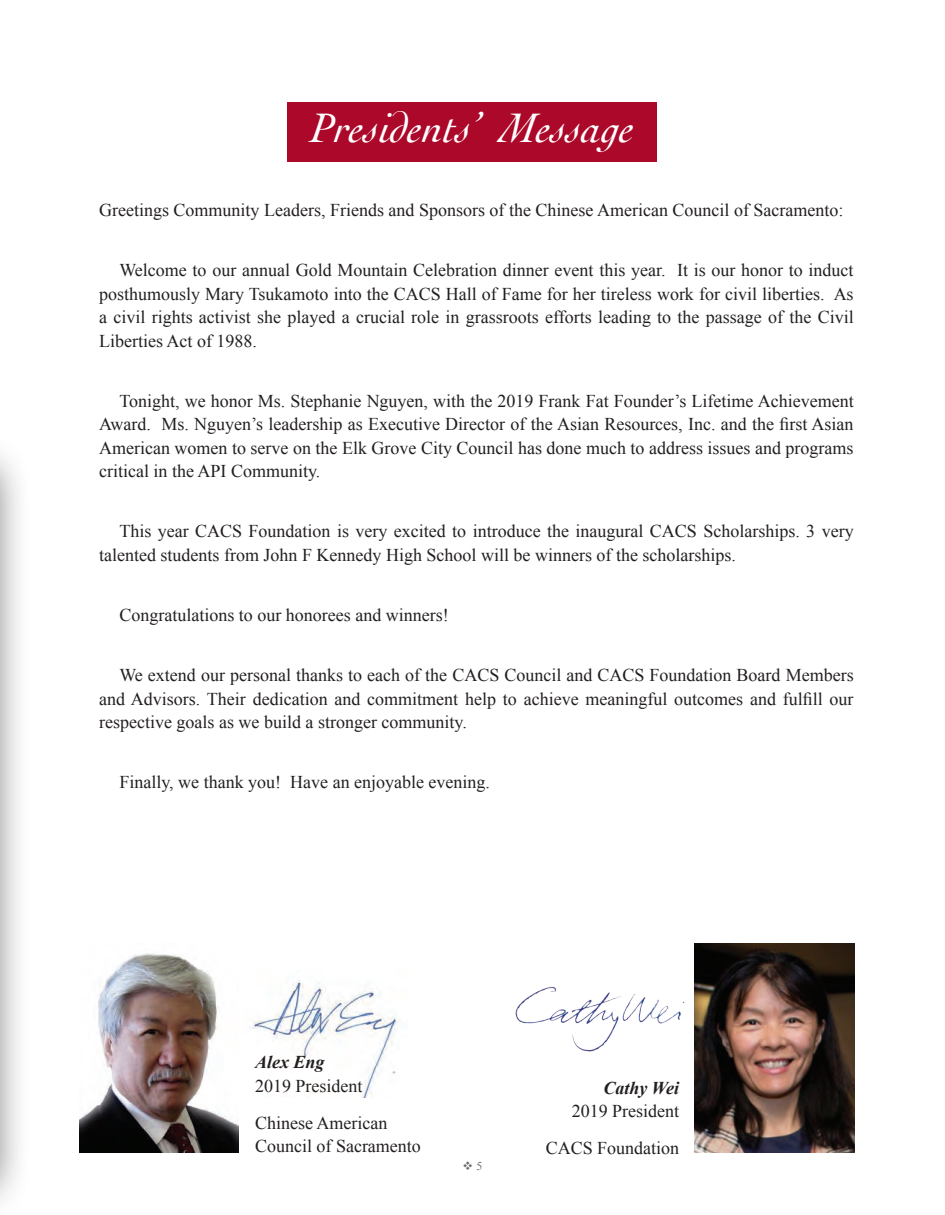
<style>
.page{position:relative;width:945px;height:1215px;background:#fff}
.page>*{position:absolute;margin:0;border:0;box-sizing:border-box;transform-origin:0 0}
.t1{font:italic 43.2px "Cochin";color:#fff}
.t2{font:18px/23.4px "Times New Roman";color:#231f20;text-align:justify}
.t3{font:italic 700 18px "Times New Roman";color:#231f20}
.t4{font:12px "Times New Roman";color:#6c6d70}
</style>
<div class="page">
<img style="left:250px;top:980px;width:149px;height:118px">
<div style="left:0;top:433px;width:31px;height:782px;background:#231f20;opacity:.75"></div>
<div style="left:288px;top:102px;width:369px;height:60px;background:#ac082a"></div>
<img style="left:79px;top:953px;width:160px;height:199px">
<img style="left:694px;top:944px;width:160px;height:208px">
<img style="left:515px;top:969px;width:182px;height:91px">
<h1 class="t1" style="left:311px;top:104px;width:325px">Presidents’ Message</h1>
<p class="t2" style="left:99px;top:198px;width:746px">Greetings Community Leaders, Friends and Sponsors of the Chinese American Council of Sacramento:</p>
<p class="t2" style="left:99px;top:258px;width:756px;text-indent:20px">Welcome to our annual Gold Mountain Celebration dinner event this year. It is our honor to induct posthumously Mary Tsukamoto into the CACS Hall of Fame for her tireless work for civil liberties. As a civil rights activist she played a crucial role in grassroots efforts leading to the passage of the Civil Liberties Act of 1988.</p>
<p class="t2" style="left:99px;top:389px;width:756px;text-indent:20px">Tonight, we honor Ms. Stephanie Nguyen, with the 2019 Frank Fat Founder’s Lifetime Achievement Award. Ms. Nguyen’s leadership as Executive Director of the Asian Resources, Inc. and the first Asian American women to serve on the Elk Grove City Council has done much to address issues and programs critical in the API Community.</p>
<p class="t2" style="left:99px;top:519px;width:756px;text-indent:20px">This year CACS Foundation is very excited to introduce the inaugural CACS Scholarships. 3 very talented students from John F Kennedy High School will be winners of the scholarships.</p>
<p class="t2" style="left:119px;top:603px;width:331px">Congratulations to our honorees and winners!</p>
<p class="t2" style="left:99px;top:663px;width:756px;text-indent:20px">We extend our personal thanks to each of the CACS Council and CACS Foundation Board Members and Advisors. Their dedication and commitment help to achieve meaningful outcomes and fulfill our respective goals as we build a stronger community.</p>
<p class="t2" style="left:119px;top:770px;width:372px">Finally, we thank you! Have an enjoyable evening.</p>
<p class="t3" style="left:255px;top:1050px;width:71px">Alex Eng</p>
<p class="t2" style="left:255px;top:1067px;width:134px;line-height:36.9px">2019 President<br>Chinese American</p>
<p class="t2" style="left:255px;top:1134px;width:167px">Council of Sacramento</p>
<p class="t4" style="left:463px;top:1158px;width:21px">❖ 5</p>
<p class="t3" style="left:603px;top:1075px;width:77px">Cathy Wei</p>
<p class="t2" style="left:546px;top:1093px;width:135px;line-height:36.9px;text-align:right">2019 President<br>CACS Foundation</p>
</div>
